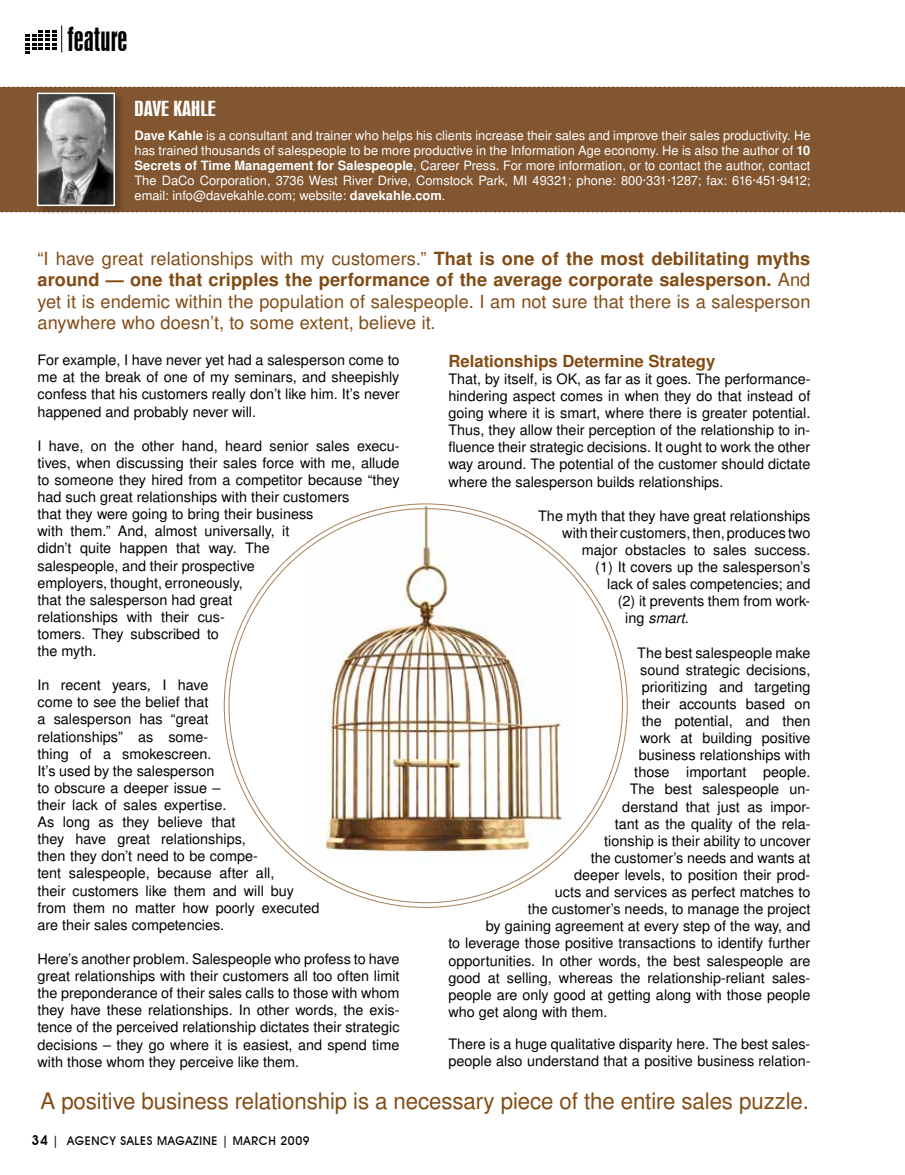
<style>
.page{position:relative;width:905px;height:1175px;background:#fff}
.page>*{position:absolute;margin:0;border:0;box-sizing:border-box;transform-origin:0 0}
.t1{font:31.05px "Swiss 924 BT Regular B";color:#000}
.t2{font:22.5px "Turkish Sans SSK";letter-spacing:-.005em;color:#824b14}
.t3{font:19.5px "Swiss 924 BT Regular B";color:#fff;scale:1.25 1}
.t4{font:18px/21.6px "Turkish Sans SSK";letter-spacing:.005em;color:#824b14;text-align:justify}
.t5{font:700 16.5px "Turkish Sans SSK";color:#824b14}
.t6{font:14.25px/17.1px "Turkish Sans SSK";color:#000;text-align:justify}
.t7{font:italic 14.25px "Turkish Sans SSK";color:#000}
.t8{font:12.75px/15px "Turkish Sans SSK";color:#fff;text-align:justify}
.t9{font:500 12px "Avant Garde IT Cby BT";letter-spacing:.05em;color:#000}
.s1{font-weight:700}
.s2{font-style:normal}
.s3{font-weight:600;font-size:13.5px}
</style>
<div class="page">
<svg style="left:26px;top:26px;width:36px;height:28px"></svg>
<div style="left:0;top:87px;width:904px;height:125px;background:#815630"></div>
<svg style="left:1px;top:211px;width:904px;height:2px"></svg>
<svg style="left:0;top:86px;width:905px;height:2px"></svg>
<div style="left:36px;top:92px;width:88px;height:124px;background:#000;opacity:.25"></div>
<img style="left:39px;top:95px;width:74px;height:109px">
<div style="left:37px;top:93px;width:78px;height:113px;border:1px solid #fff"></div>
<img style="left:309px;top:506px;width:263px;height:357px">
<h1 class="t1" style="left:68px;top:20px;width:61px">feature</h1>
<h3 class="t3" style="left:134px;top:97px;width:67px">Dave Kahle</h3>
<p class="t8" style="left:134px;top:128px;width:677px"><span class="s1">Dave Kahle</span> is a consultant and trainer who helps his clients increase their sales and improve their sales productivity. He has trained thousands of salespeople to be more productive in the Information Age economy. He is also the author of <span class="s1">10<br>Secrets of Time Management for Salespeople</span>, Career Press. For more information, or to contact the author, contact The DaCo Corporation, 3736 West River Drive, Comstock Park, MI 49321; phone: 800·331·1287; fax: 616·451·9412; email: info@davekahle.com; website: <span class="s1">davekahle.com</span>.</p>
<p class="t4" style="left:38px;top:247px;width:774px">“I have great relationships with my customers.” <span class="s1">That is one of the most debilitating myths around — one that cripples the performance of the average corporate salesperson.</span> And yet it is endemic within the population of salespeople. I am not sure that there is a salesperson anywhere who doesn’t, to some extent, believe it.</p>
<p class="t6" style="left:38px;top:351px;width:363px">For example, I have never yet had a salesperson come to me at the break of one of my seminars, and sheepishly confess that his customers really don’t like him. It’s never happened and probably never will.</p>
<p class="t6" style="left:38px;top:437px;width:363px;text-align:left">I have, on the other hand, heard senior sales execu&shy;tives, when discussing their sales force with me, allude to someone they hired from a competitor because “they had such great relationships with their customers<br>that they were going to bring their business<br>with them.” And, almost universally, it<br>didn’t quite happen that way. The<br>salespeople, and their prospective<br>employers, thought, erroneously,<br>that the salesperson had great<br>relationships with their cus-<br>tomers. They subscribed to<br>the myth.</p>
<p class="t6" style="left:38px;top:676px;width:283px;text-align:left">In recent years, I have<br>come to see the belief that<br>a salesperson has “great<br>relationships” as some-<br>thing of a smokescreen.<br>It’s used by the salesperson<br>to obscure a deeper issue –<br>their lack of sales expertise.<br>As long as they believe that<br>they have great relationships,<br>then they don’t need to be compe-<br>tent salespeople, because after all,<br>their customers like them and will buy from them no matter how poorly executed are their sales competencies.</p>
<p class="t6" style="left:38px;top:950px;width:363px">Here’s another problem. Salespeople who profess to have great relationships with their customers all too often limit the preponderance of their sales calls to those with whom they have these relationships. In other words, the exis&shy;tence of the perceived relationship dictates their strategic decisions – they go where it is easiest, and spend time with those whom they perceive like them.</p>
<p class="t5" style="left:448px;top:351px;width:268px">Relationships Determine Strategy</p>
<p class="t6" style="left:448px;top:370px;width:363px">That, by itself, is OK, as far as it goes. The performance&shy;hindering aspect comes in when they do that instead of going where it is smart, where there is greater potential.<br>Thus, they allow their perception of the relationship to in&shy;fluence their strategic decisions. It ought to work the other way around. The potential of the customer should dictate where the salesperson builds relationships.</p>
<p class="t6" style="left:538px;top:507px;width:274px">The myth that they have great relationships</p>
<p class="t6" style="left:562px;top:524px;width:250px">with their customers, then, produces two</p>
<p class="t6" style="left:581px;top:541px;width:230px">major obstacles to sales success.</p>
<p class="t6" style="left:595px;top:558px;width:217px">(1) It covers up the salesperson’s</p>
<p class="t6" style="left:607px;top:575px;width:205px">lack of sales competencies; and</p>
<p class="t6" style="left:617px;top:592px;width:194px">(2) it prevents them from work-</p>
<p class="t7" style="left:625px;top:609px;width:65px"><span class="s2">ing</span> smart<span class="s2">.</span></p>
<p class="t6" style="left:637px;top:643px;width:175px">The best salespeople make</p>
<p class="t6" style="left:640px;top:661px;width:172px">sound strategic decisions,</p>
<p class="t6" style="left:641px;top:678px;width:170px">prioritizing and targeting</p>
<p class="t6" style="left:641px;top:695px;width:170px">their accounts based on</p>
<p class="t6" style="left:641px;top:712px;width:170px">the potential, and then</p>
<p class="t6" style="left:640px;top:729px;width:172px">work at building positive</p>
<p class="t6" style="left:638px;top:746px;width:173px">business relationships with</p>
<p class="t6" style="left:634px;top:763px;width:178px">those important people.</p>
<p class="t6" style="left:629px;top:780px;width:182px">The best salespeople un-</p>
<p class="t6" style="left:622px;top:797px;width:190px">derstand that just as impor-</p>
<p class="t6" style="left:614px;top:814px;width:197px">tant as the quality of the rela-</p>
<p class="t6" style="left:604px;top:832px;width:208px">tionship is their ability to uncover</p>
<p class="t6" style="left:590px;top:849px;width:221px">the customer’s needs and wants at</p>
<p class="t6" style="left:574px;top:866px;width:238px">deeper levels, to position their prod-</p>
<p class="t6" style="left:554px;top:883px;width:257px">ucts and services as perfect matches to</p>
<p class="t6" style="left:527px;top:900px;width:284px">the customer’s needs, to manage the project</p>
<p class="t6" style="left:485px;top:917px;width:326px">by gaining agreement at every step of the way, and</p>
<p class="t6" style="left:448px;top:934px;width:363px">to leverage those positive transactions to identify further</p>
<p class="t6" style="left:448px;top:951px;width:363px">opportunities. In other words, the best salespeople are</p>
<p class="t6" style="left:448px;top:968px;width:363px">good at selling, whereas the relationship-reliant sales-</p>
<p class="t6" style="left:448px;top:985px;width:363px">people are only good at getting along with those people</p>
<p class="t6" style="left:448px;top:1003px;width:161px">who get along with them.</p>
<p class="t6" style="left:448px;top:1035px;width:363px">There is a huge qualitative disparity here. The best sales&shy;people also understand that a positive business relation-</p>
<h2 class="t2" style="left:40px;top:1087px;width:770px">A positive business relationship is a necessary piece of the entire sales puzzle.</h2>
<p class="t9" style="left:32px;top:1133px;width:280px"><span class="s3">34</span> | AGENCY SALES MAGAZINE | MARCH 2009</p>
</div>
